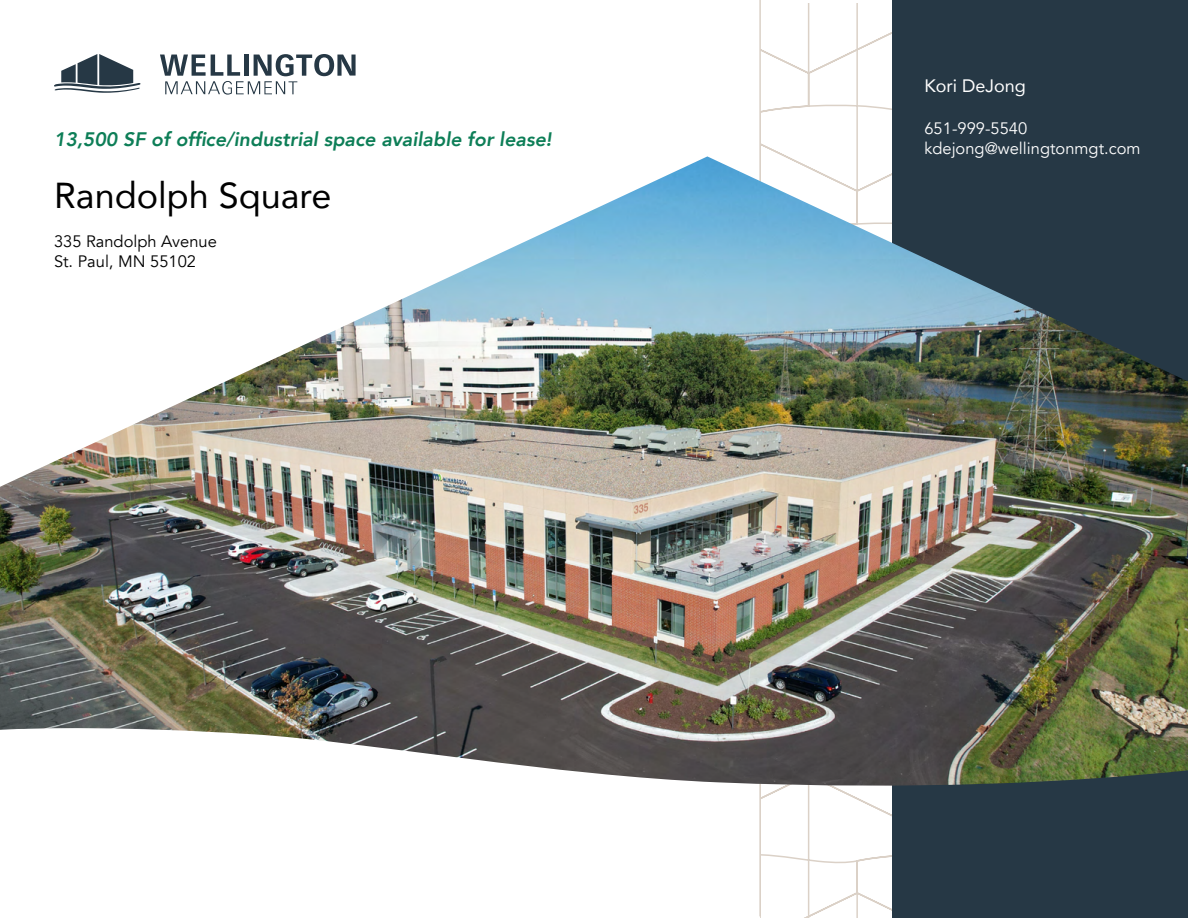
<style>
.page{position:relative;width:1188px;height:918px;background:#fff}
.page>*{position:absolute;margin:0;border:0;box-sizing:border-box;transform-origin:0 0}
.t1{font:36px "Avenir";color:#000}
.t2{font:italic 800 19.5px "Avenir";color:#0d7e57}
.t3{font:18px "Avenir";color:#fff}
.t4{font:16.5px "Avenir";color:#fff}
.t5{font:16.5px "Avenir";color:#000}
</style>
<div class="page">
<svg style="left:760px;top:791px;width:132px;height:126px"></svg>
<svg style="left:761px;top:4px;width:131px;height:152px"></svg>
<div style="left:892px;top:0;width:296px;height:918px;background:#263845"></div>
<hr style="left:759px;top:0;width:2px;height:916px;background:#dbd1c7">
<img style="left:0;top:156px;width:1188px;height:635px">
<svg style="left:160px;top:54px;width:196px;height:41px"></svg>
<svg style="left:54px;top:54px;width:87px;height:39px"></svg>
<p class="t2" style="left:54px;top:128px;width:499px">13,500 SF of office/industrial space available for lease!</p>
<p class="t1" style="left:54px;top:166px;width:279px">Randolph Square</p>
<p class="t5" style="left:54px;top:232px;width:164px">335 Randolph Avenue</p>
<p class="t5" style="left:54px;top:252px;width:144px">St. Paul, MN 55102</p>
<p class="t3" style="left:924px;top:72px;width:103px">Kori DeJong</p>
<p class="t4" style="left:924px;top:118px;width:104px">651-999-5540</p>
<p class="t4" style="left:924px;top:138px;width:218px">kdejong@wellingtonmgt.com</p>
</div>
